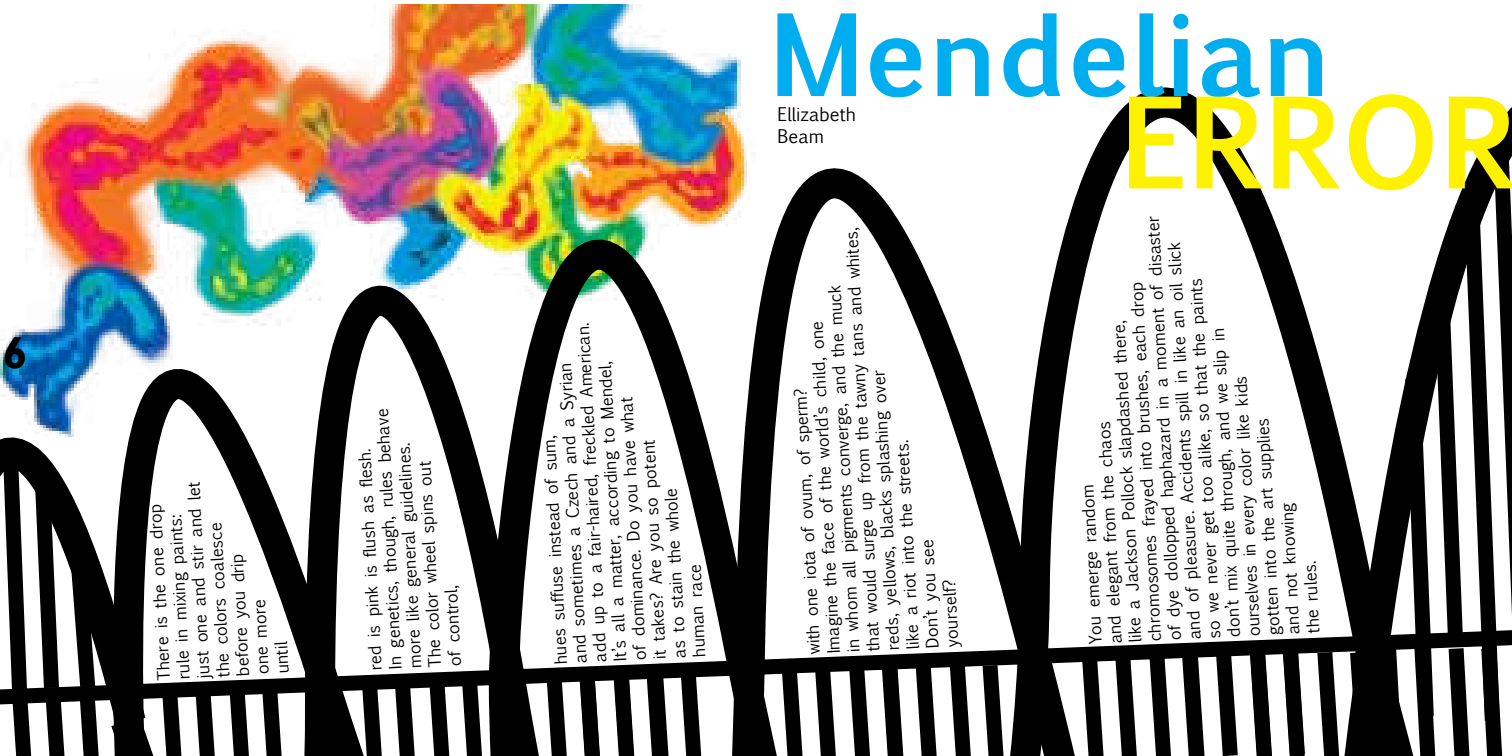
<style>
.page{position:relative;width:1512px;height:756px;background:#fff}
.page>*{position:absolute;margin:0;border:0;box-sizing:border-box;transform-origin:0 0}
.t1{font:700 120px "Euphemia UCAS";color:#fff200}
.t2{font:700 108px "Euphemia UCAS";color:#00aeef}
.t3{font:700 45px "Gill Sans";color:#000}
.t4{font:18px/21.6px "Euphemia UCAS";color:#000}
.t5{font:16.5px/19.8px "Euphemia UCAS";color:#000}
</style>
<div class="page">
<svg style="left:0;top:97px;width:96px;height:339px"></svg>
<svg style="left:0;top:436px;width:96px;height:320px"></svg>
<img style="left:96px;top:4px;width:1416px;height:752px">
<svg style="left:773px;top:642px;width:240px;height:114px"></svg>
<svg style="left:1074px;top:145px;width:438px;height:611px"></svg>
<h3 class="t3" style="left:3px;top:327px;width:26px">6</h3>
<p class="t5" style="left:153px;top:681px;width:198px;rotate:-93deg">There is the one drop rule in mixing paints:<br>just one and stir and let the colors coalesce before you drip<br>one more<br>until</p>
<p class="t5" style="left:365px;top:671px;width:262px;rotate:-93deg">red is pink is flush as flesh.<br>In genetics, though, rules behave more like general guidelines.<br>The color wheel spins out<br>of control,</p>
<p class="t5" style="left:550px;top:665px;width:341px;rotate:-93deg">hues suffuse instead of sum,<br>and sometimes a Czech and a Syrian<br>add up to a fair-haired, freckled American.<br>It’s all a matter, according to Mendel,<br>of dominance. Do you have what<br>it takes? Are you so potent<br>as to stain the whole<br>human race</p>
<h2 class="t2" style="left:770px;top:-22px;width:562px">Mendelian</h2>
<h1 class="t1" style="left:1120px;top:57px;width:398px">ERROR</h1>
<p class="t4" style="left:778px;top:103px;width:80px">Ellizabeth<br>Beam</p>
<p class="t5" style="left:803px;top:655px;width:426px;rotate:-93deg">with one iota of ovum, of sperm?<br>Imagine the face of the world’s child, one<br>in whom all pigments converge, and the muck<br>that would surge up from the tawny tans and whites, reds, yellows, blacks splashing over<br>like a riot into the streets.<br>Don’t you see<br>yourself?</p>
<p class="t5" style="left:1085px;top:645px;width:426px;rotate:-93deg">You emerge random<br>and elegant from the chaos<br>like a Jackson Pollock slapdashed there, chromosomes frayed into brushes, each drop<br>of dye dollopped haphazard in a moment of disaster and of pleasure. Accidents spill in like an oil slick<br>so we never get too alike, so that the paints<br>don’t mix quite through, and we slip in<br>ourselves in every color like kids<br>gotten into the art supplies<br>and not knowing<br>the rules.</p>
</div>
